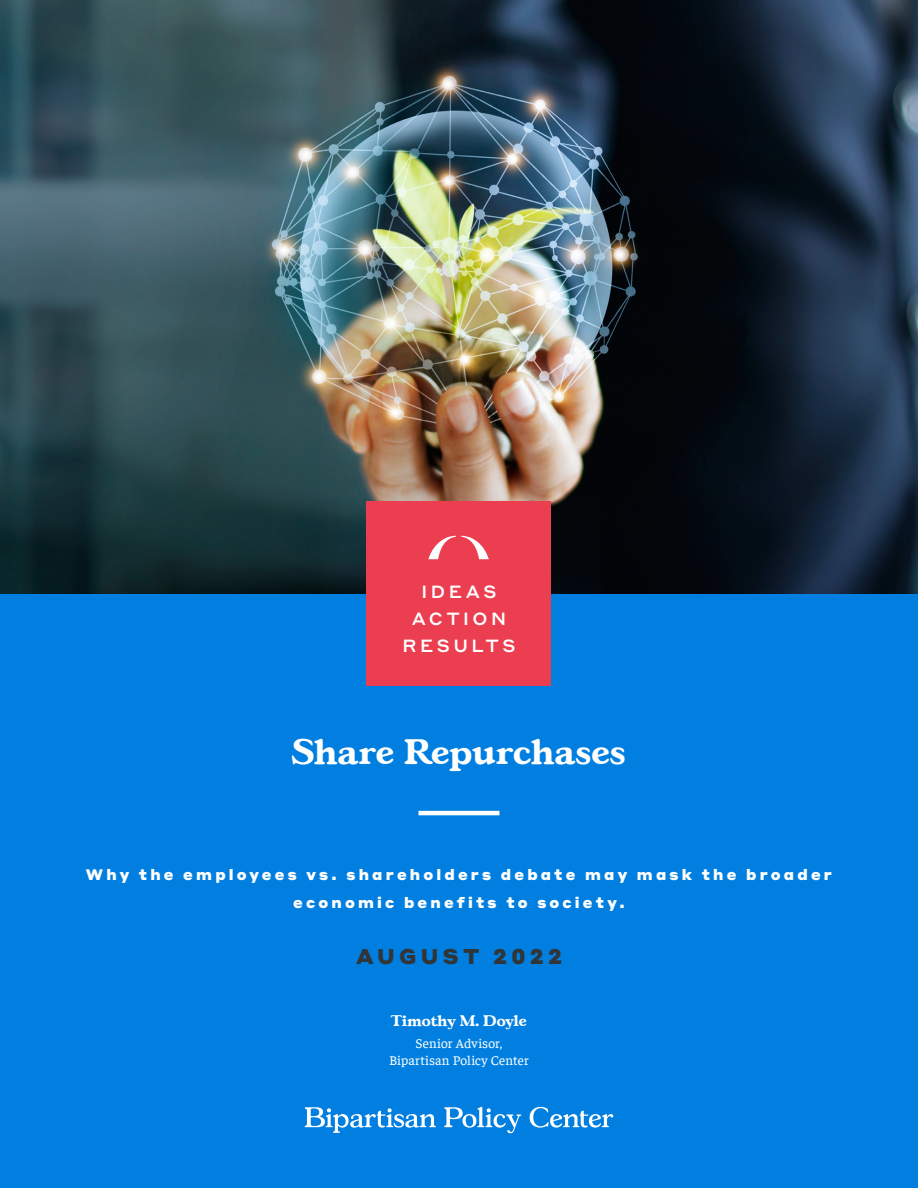
<style>
.page{position:relative;width:918px;height:1188px;background:#fff}
.page>*{position:absolute;margin:0;border:0;box-sizing:border-box;transform-origin:0 0}
.t1{font:700 34.5px "Gascogne TS";letter-spacing:.015em;color:#fff}
.t2{font:900 21px "Styrene A";letter-spacing:.2em;color:#323537}
.t3{font:500 17.4px "Styrene A";letter-spacing:.205em;color:#fff}
.t4{font:900 15px/28.5px "Styrene A";letter-spacing:.21em;color:#fff;text-align:center}
.Staff_-_Name{font:700 15px "Gascogne TS";color:#fff}
.Staff_-_Title{font:13.5px/16.5px "Faustina";letter-spacing:.015em;color:#fff;text-align:center}
</style>
<div class="page">
<img style="left:0;top:0;width:918px;height:594px">
<div style="left:0;top:594px;width:918px;height:594px;background:#007fe1"></div>
<div style="left:366px;top:502px;width:185px;height:184px;background:#eb3e51"></div>
<svg style="left:428px;top:536px;width:61px;height:23px"></svg>
<svg style="left:444px;top:1107px;width:77px;height:26px"></svg>
<svg style="left:305px;top:1107px;width:131px;height:26px"></svg>
<svg style="left:530px;top:1107px;width:83px;height:21px"></svg>
<hr style="left:418px;top:811px;width:82px;height:4px;background:#fff">
<p class="t3" style="left:421px;top:577px;width:77px">IDEAS</p>
<p class="t3" style="left:412px;top:604px;width:96px">ACTION</p>
<p class="t3" style="left:402px;top:631px;width:115px">RESULTS</p>
<p class="t1" style="left:292px;top:729px;width:335px">Share Repurchases</p>
<p class="t4" style="left:86px;top:859px;width:748px">Why the employees vs. shareholders debate may mask the broader economic benefits to society.</p>
<p class="t2" style="left:356px;top:938px;width:207px">AUGUST 2022</p>
<p class="Staff_-_Name" style="left:391px;top:1011px;width:137px">Timothy M. Doyle</p>
<p class="Staff_-_Title" style="left:389px;top:1034px;width:141px">Senior Advisor,<br>Bipartisan Policy Center</p>
</div>
